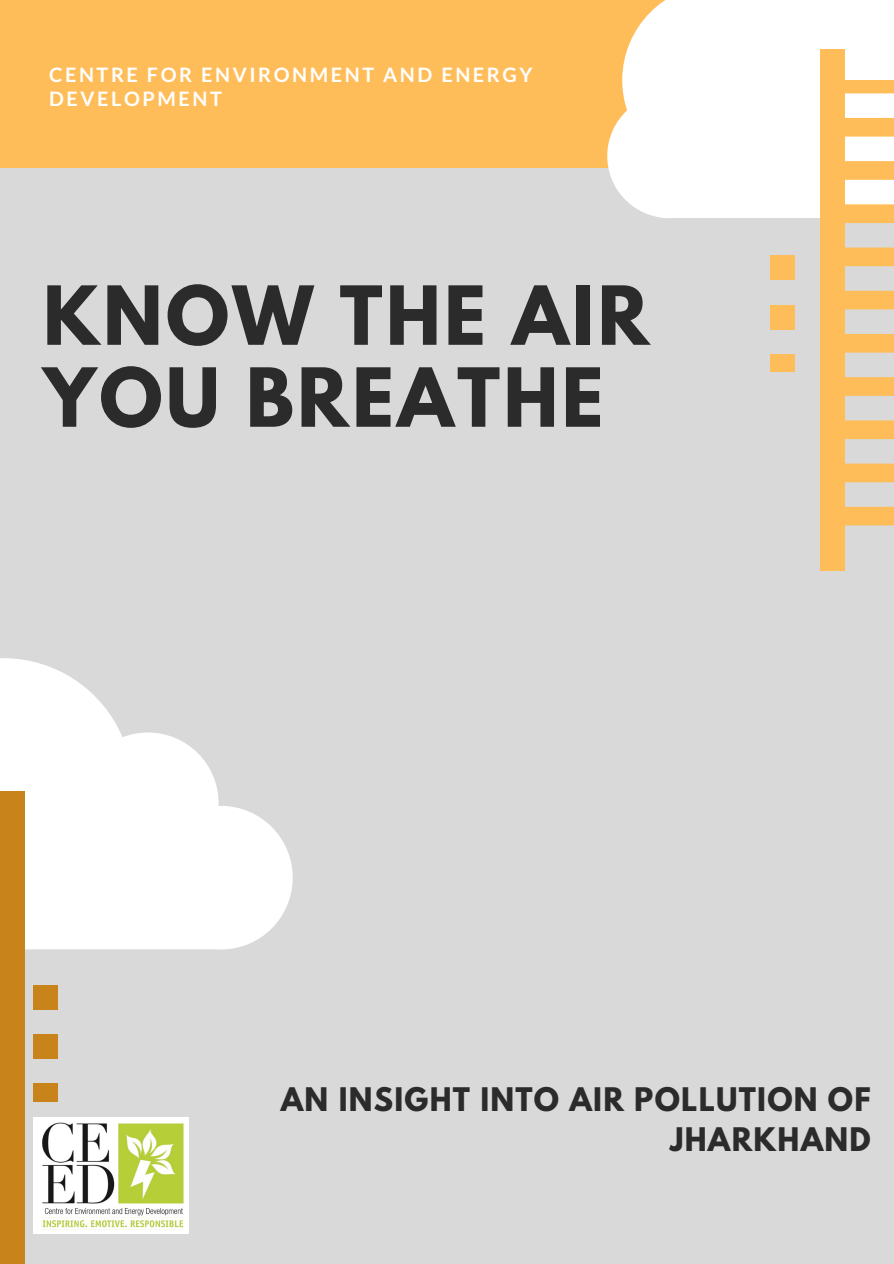
<style>
.page{position:relative;width:894px;height:1264px;background:#fff}
.page>*{position:absolute;margin:0;border:0;box-sizing:border-box;transform-origin:0 0}
.t1{font:700 72px/81.9px "League Spartan";letter-spacing:.045em;color:#2b2b2b}
.t2{font:700 28.8px/39.3px "League Spartan";letter-spacing:.045em;color:#2b2b2b;text-align:right}
.t3{font:700 19.8px/24.2px "Lato";letter-spacing:.13em;color:#fff}
</style>
<div class="page">
<div style="left:0;top:0;width:893px;height:1263px;background:#d9d9d9"></div>
<div style="left:0;top:0;width:893px;height:168px;background:#ffbd59"></div>
<svg style="left:607px;top:0;width:286px;height:218px;background:#fefaf4"></svg>
<svg style="left:844px;top:81px;width:49px;height:456px"></svg>
<div style="left:819px;top:49px;width:25px;height:521px;background:#ffbd59"></div>
<div style="left:769px;top:256px;width:25px;height:24px;background:#ffbd59"></div>
<div style="left:769px;top:305px;width:25px;height:24px;background:#ffbd59"></div>
<div style="left:769px;top:354px;width:25px;height:18px;background:#ffbd59"></div>
<svg style="left:0;top:658px;width:292px;height:291px;fill:#fff"></svg>
<div style="left:0;top:791px;width:25px;height:472px;background:#c8831b"></div>
<div style="left:34px;top:984px;width:24px;height:25px;background:#c8831b"></div>
<div style="left:34px;top:1034px;width:24px;height:24px;background:#c8831b"></div>
<div style="left:34px;top:1083px;width:24px;height:18px;background:#c8831b"></div>
<img style="left:34px;top:1117px;width:154px;height:116px">
<p class="t3" style="left:49px;top:62px;width:484px">CENTRE FOR ENVIRONMENT AND ENERGY<br>DEVELOPMENT</p>
<h1 class="t1" style="left:43px;top:284px;width:607px">KNOW THE AIR<br>YOU BREATHE</h1>
<h2 class="t2" style="left:281px;top:1083px;width:591px">AN INSIGHT INTO AIR POLLUTION OF<br>JHARKHAND</h2>
</div>
